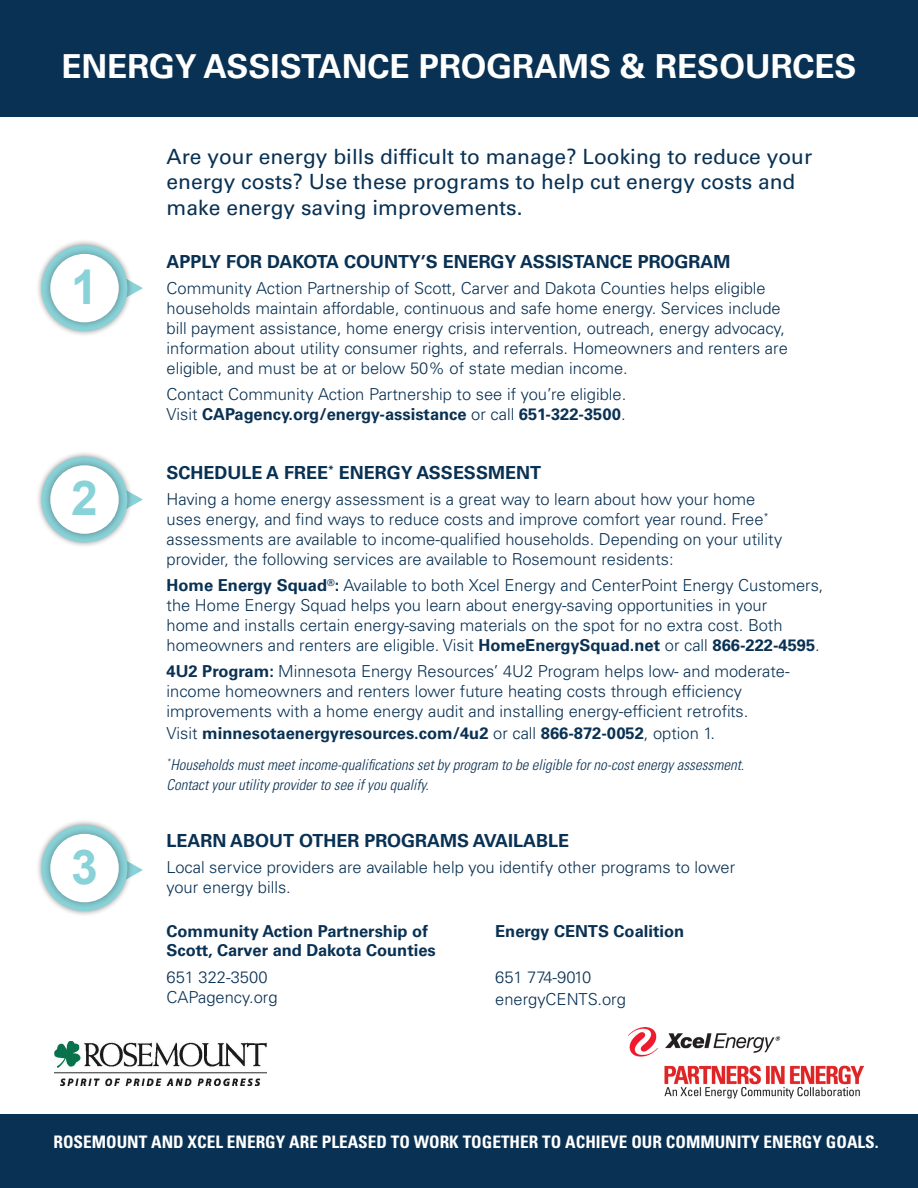
<style>
.page{position:relative;width:918px;height:1188px;background:#fff}
.page>*{position:absolute;margin:0;border:0;box-sizing:border-box;transform-origin:0 0}
.t1{font:700 48px "Arial";color:#88d2d8}
.t2{font:700 33px "Univers LT Std";color:#fff}
.t3{font:21px/25.2px "Univers LT Std";color:#093153}
.t4{font:700 18px "Univers LT Std";color:#093153}
.t5{font:700 condensed 17.25px "Univers LT Std";color:#fff}
.t6{font:300 16.5px/19.8px "Univers LT Std";color:#093153}
.t7{font:700 16.5px/19.8px "Univers LT Std";color:#093153}
.t8{font:italic 300 condensed 15px/19.8px "Univers LT Std";color:#093153}
.s1{font-weight:700}
.s2{font-weight:300}
</style>
<div class="page">
<div style="left:0;top:0;width:918px;height:117px;background:#093153"></div>
<div style="left:0;top:1115px;width:918px;height:73px;background:#093153"></div>
<svg style="left:134px;top:283px;width:9px;height:10px"></svg>
<div style="left:35px;top:239px;width:99px;height:98px;background:#231f20;opacity:.5"></div>
<div style="left:43px;top:247px;width:83px;height:82px;background:#231f20;opacity:.4"></div>
<div style="left:50px;top:254px;width:69px;height:68px;background:#fff;border-radius:50%"></div>
<svg style="left:134px;top:494px;width:9px;height:11px"></svg>
<div style="left:35px;top:450px;width:99px;height:99px;background:#231f20;opacity:.5"></div>
<div style="left:43px;top:458px;width:83px;height:83px;background:#231f20;opacity:.4"></div>
<div style="left:50px;top:465px;width:69px;height:69px;background:#fff;border-radius:50%"></div>
<img style="left:629px;top:1028px;width:235px;height:71px">
<img style="left:54px;top:1042px;width:213px;height:43px">
<svg style="left:134px;top:865px;width:9px;height:10px"></svg>
<div style="left:35px;top:819px;width:99px;height:98px;background:#231f20;opacity:.5"></div>
<div style="left:43px;top:827px;width:83px;height:82px;background:#231f20;opacity:.4"></div>
<div style="left:50px;top:834px;width:69px;height:68px;background:#fff;border-radius:50%"></div>
<p class="t2" style="left:61px;top:47px;width:797px">ENERGY ASSISTANCE PROGRAMS &amp; RESOURCES</p>
<p class="t1" style="left:71px;top:253px;width:28px">1</p>
<p class="t1" style="left:71px;top:465px;width:28px">2</p>
<p class="t1" style="left:71px;top:833px;width:28px">3</p>
<p class="t3" style="left:167px;top:144px;width:647px">Are your energy bills difficult to manage? Looking to reduce your energy costs? Use these programs to help cut energy costs and make energy saving improvements.</p>
<p class="t4" style="left:167px;top:251px;width:566px">APPLY FOR DAKOTA COUNTY’S ENERGY ASSISTANCE PROGRAM</p>
<p class="t6" style="left:167px;top:279px;width:623px">Community Action Partnership of Scott, Carver and Dakota Counties helps eligible households maintain affordable, continuous and safe home energy. Services include bill payment assistance, home energy crisis intervention, outreach, energy advocacy, information about utility consumer rights, and referrals. Homeowners and renters are eligible, and must be at or below 50% of state median income.</p>
<p class="t6" style="left:167px;top:384px;width:461px">Contact Community Action Partnership to see if you’re eligible.<br>Visit <span class="s1">CAPagency.org/energy-assistance</span> or call <span class="s1">651-322-3500</span>.</p>
<p class="t4" style="left:167px;top:462px;width:376px">SCHEDULE A FREE<sup>*</sup> ENERGY ASSESSMENT</p>
<p class="t6" style="left:167px;top:490px;width:617px">Having a home energy assessment is a great way to learn about how your home uses energy, and find ways to reduce costs and improve comfort year round. Free<sup>* </sup>assessments are available to income-qualified households. Depending on your utility provider, the following services are available to Rosemount residents:</p>
<p class="t6" style="left:167px;top:576px;width:659px"><span class="s1">Home Energy Squad</span><sup>®</sup><span class="s1">:</span> Available to both Xcel Energy and CenterPoint Energy Customers, the Home Energy Squad helps you learn about energy-saving opportunities in your<br>home and installs certain energy-saving materials on the spot for no extra cost. Both homeowners and renters are eligible. Visit <span class="s1">HomeEnergySquad.net</span> or call <span class="s1">866-222-4595</span>.</p>
<p class="t6" style="left:167px;top:662px;width:625px"><span class="s1">4U2 Program:</span> Minnesota Energy Resources’ 4U2 Program helps low- and moderate&shy;income homeowners and renters lower future heating costs through efficiency improvements with a home energy audit and installing energy-efficient retrofits.</p>
<p class="t7" style="left:167px;top:723px;width:550px"><span class="s2">Visit</span> minnesotaenergyresources.com/4u2 <span class="s2">or call</span> 866-872-0052<span class="s2">, option 1.</span></p>
<p class="t8" style="left:167px;top:755px;width:579px"><sup>*</sup>Households must meet income-qualifications set by program to be eligible for no-cost energy assessment.<br>Contact your utility provider to see if you qualify.</p>
<p class="t4" style="left:167px;top:830px;width:404px">LEARN ABOUT OTHER PROGRAMS AVAILABLE</p>
<p class="t6" style="left:167px;top:858px;width:570px">Local service providers are available help you identify other programs to lower your energy bills.</p>
<p class="t7" style="left:495px;top:921px;width:191px">Energy CENTS Coalition</p>
<p class="t6" style="left:495px;top:968px;width:98px">651 774-9010</p>
<p class="t6" style="left:495px;top:989px;width:132px">energyCENTS.org</p>
<p class="t7" style="left:167px;top:921px;width:271px">Community Action Partnership of<br>Scott, Carver and Dakota Counties</p>
<p class="t6" style="left:167px;top:967px;width:103px">651 322-3500</p>
<p class="t6" style="left:167px;top:987px;width:113px">CAPagency.org</p>
<p class="t5" style="left:53px;top:1131px;width:827px">ROSEMOUNT AND XCEL ENERGY ARE PLEASED TO WORK TOGETHER TO ACHIEVE OUR COMMUNITY ENERGY GOALS.</p>
</div>
